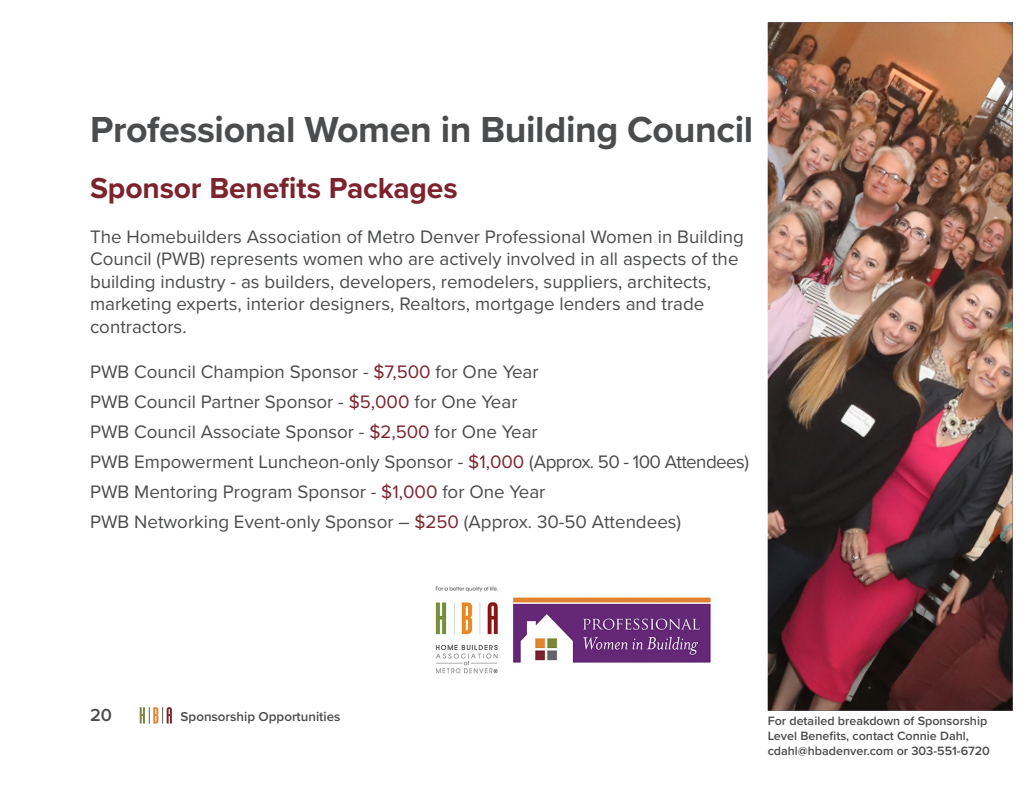
<style>
.page{position:relative;width:1035px;height:810px;background:#fff}
.page>*{position:absolute;margin:0;border:0;box-sizing:border-box;transform-origin:0 0}
.t1{font:700 37.5px "Proxima Nova";letter-spacing:-.01em;color:#4b4c4d}
.t2{font:700 30px "Proxima Nova";letter-spacing:-.005em;color:#7c232e}
.t3{font:18.75px/22.5px "Proxima Nova";color:#4b4c4d}
.t4{font:600 18.12px "Proxima Nova";color:#4b4c4d}
.t5{font:600 13.38px "Proxima Nova";color:#4b4c4d}
.t6{font:600 12.5px/15px "Proxima Nova";color:#4b4c4d}
.s1{color:#7c232e}
</style>
<div class="page">
<img style="left:435px;top:586px;width:276px;height:88px">
<svg style="left:140px;top:707px;width:32px;height:17px"></svg>
<img style="left:768px;top:22px;width:244px;height:689px">
<p class="t1" style="left:90px;top:102px;width:665px">Professional Women in Building Council</p>
<p class="t2" style="left:90px;top:165px;width:369px">Sponsor Benefits Packages</p>
<p class="t3" style="left:90px;top:224px;width:655px">The Homebuilders Association of Metro Denver Professional Women in Building Council (PWB) represents women who are actively involved in all aspects of the building industry - as builders, developers, remodelers, suppliers, architects, marketing experts, interior designers, Realtors, mortgage lenders and trade contractors.</p>
<p class="t3" style="left:90px;top:359px;width:450px">PWB Council Champion Sponsor - <span class="s1">$7,500</span> for One Year</p>
<p class="t3" style="left:90px;top:389px;width:429px">PWB Council Partner Sponsor - <span class="s1">$5,000</span> for One Year</p>
<p class="t3" style="left:90px;top:419px;width:449px">PWB Council Associate Sponsor - <span class="s1">$2,500</span> for One Year</p>
<p class="t3" style="left:90px;top:449px;width:661px">PWB Empowerment Luncheon-only Sponsor - <span class="s1">$1,000</span> (Approx. 50 - 100 Attendees)</p>
<p class="t3" style="left:90px;top:479px;width:457px">PWB Mentoring Program Sponsor - <span class="s1">$1,000</span> for One Year</p>
<p class="t3" style="left:90px;top:509px;width:593px">PWB Networking Event-only Sponsor – <span class="s1">$250</span> (Approx. 30-50 Attendees)</p>
<p class="t4" style="left:90px;top:702px;width:23px">20</p>
<p class="t5" style="left:181px;top:707px;width:161px">Sponsorship Opportunities</p>
<p class="t6" style="left:768px;top:713px;width:224px">For detailed breakdown of Sponsorship<br>Level Benefits, contact Connie Dahl, cdahl@hbadenver.com or 303-551-6720</p>
</div>
